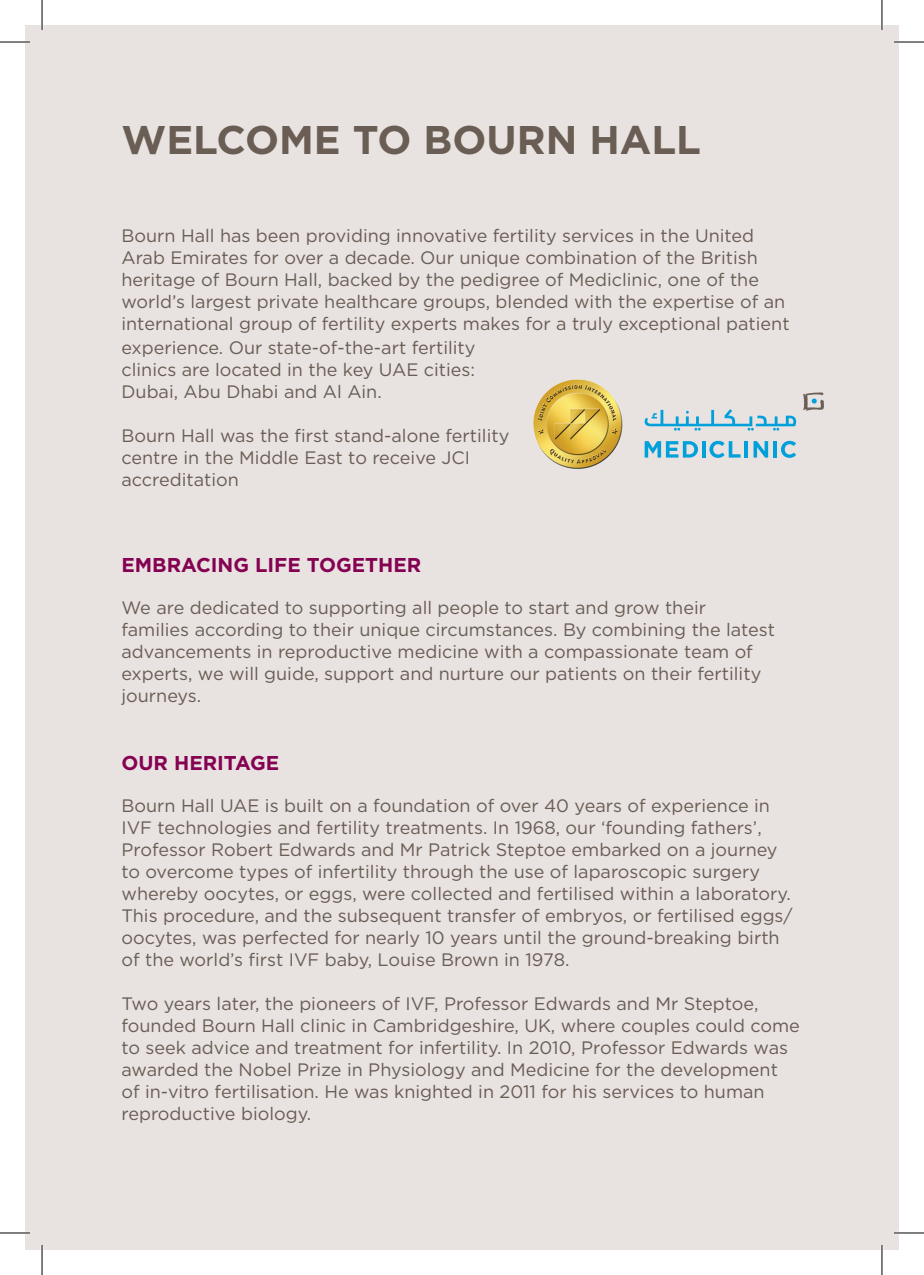
<style>
.page{position:relative;width:924px;height:1275px;background:#fff}
.page>*{position:absolute;margin:0;border:0;box-sizing:border-box;transform-origin:0 0}
.t1{font:700 40px "Gotham";color:#695d54}
.Sub_heading{font:700 20px "Gotham";color:#850152}
.Sub_heading-2{font:18px/22px "Gotham";color:#695d54}
</style>
<div class="page">
<div style="left:25px;top:25px;width:873px;height:1225px;background:#e8e2e1"></div>
<img style="left:533px;top:379px;width:90px;height:90px">
<svg style="left:803px;top:392px;width:20px;height:19px"></svg>
<svg style="left:644px;top:441px;width:53px;height:16px"></svg>
<svg style="left:702px;top:441px;width:3px;height:16px"></svg>
<svg style="left:709px;top:441px;width:31px;height:17px"></svg>
<hr style="left:744px;top:441px;width:3px;height:16px;background:#00a0da">
<svg style="left:753px;top:441px;width:14px;height:16px"></svg>
<hr style="left:773px;top:441px;width:3px;height:16px;background:#00a0da">
<svg style="left:781px;top:441px;width:14px;height:17px"></svg>
<svg style="left:644px;top:409px;width:151px;height:21px"></svg>
<hr style="left:0;top:41px;width:30px;height:2px;background:#fff">
<hr style="left:893px;top:41px;width:30px;height:2px;background:#fff">
<hr style="left:0;top:1231px;width:30px;height:3px;background:#fff">
<hr style="left:893px;top:1231px;width:30px;height:3px;background:#fff">
<hr style="left:41px;top:0;width:2px;height:30px;background:#fff">
<hr style="left:41px;top:1245px;width:2px;height:30px;background:#fff">
<hr style="left:880px;top:0;width:2px;height:30px;background:#fff">
<hr style="left:880px;top:1245px;width:2px;height:30px;background:#fff">
<hr style="left:0;top:42px;width:30px;height:1px;background:#000">
<hr style="left:893px;top:42px;width:30px;height:1px;background:#000">
<hr style="left:0;top:1232px;width:30px;height:1px;background:#000">
<hr style="left:893px;top:1232px;width:30px;height:1px;background:#000">
<hr style="left:42px;top:0;width:1px;height:30px;background:#000">
<hr style="left:42px;top:1245px;width:1px;height:30px;background:#000">
<hr style="left:881px;top:0;width:1px;height:30px;background:#000">
<hr style="left:881px;top:1245px;width:1px;height:30px;background:#000">
<p class="t1" style="left:121px;top:113px;width:580px">WELCOME TO BOURN HALL</p>
<p class="Sub_heading-2" style="left:121px;top:224px;width:669px">Bourn Hall has been providing innovative fertility services in the United Arab Emirates for over a decade. Our unique combination of the British heritage of Bourn Hall, backed by the pedigree of Mediclinic, one of the world’s largest private healthcare groups, blended with the expertise of an international group of fertility experts makes for a truly exceptional patient</p>
<p class="Sub_heading-2" style="left:121px;top:336px;width:355px;text-align:justify">experience. Our state-of-the-art fertility clinics are located in the key UAE cities:<br>Dubai, Abu Dhabi and Al Ain.</p>
<p class="Sub_heading-2" style="left:121px;top:424px;width:389px">Bourn Hall was the first stand-alone fertility centre in the Middle East to receive JCI accreditation</p>
<p class="Sub_heading" style="left:121px;top:551px;width:301px">EMBRACING LIFE TOGETHER</p>
<p class="Sub_heading-2" style="left:121px;top:596px;width:654px">We are dedicated to supporting all people to start and grow their families according to their unique circumstances. By combining the latest advancements in reproductive medicine with a compassionate team of experts, we will guide, support and nurture our patients on their fertility journeys.</p>
<p class="Sub_heading" style="left:121px;top:749px;width:159px">OUR HERITAGE</p>
<p class="Sub_heading-2" style="left:121px;top:794px;width:672px">Bourn Hall UAE is built on a foundation of over 40 years of experience in IVF technologies and fertility treatments. In 1968, our ‘founding fathers’, Professor Robert Edwards and Mr Patrick Steptoe embarked on a journey to overcome types of infertility through the use of laparoscopic surgery whereby oocytes, or eggs, were collected and fertilised within a laboratory.<br>This procedure, and the subsequent transfer of embryos, or fertilised eggs/ oocytes, was perfected for nearly 10 years until the ground-breaking birth of the world’s first IVF baby, Louise Brown in 1978.</p>
<p class="Sub_heading-2" style="left:121px;top:992px;width:679px">Two years later, the pioneers of IVF, Professor Edwards and Mr Steptoe, founded Bourn Hall clinic in Cambridgeshire, UK, where couples could come to seek advice and treatment for infertility. In 2010, Professor Edwards was awarded the Nobel Prize in Physiology and Medicine for the development of in-vitro fertilisation. He was knighted in 2011 for his services to human reproductive biology.</p>
</div>
